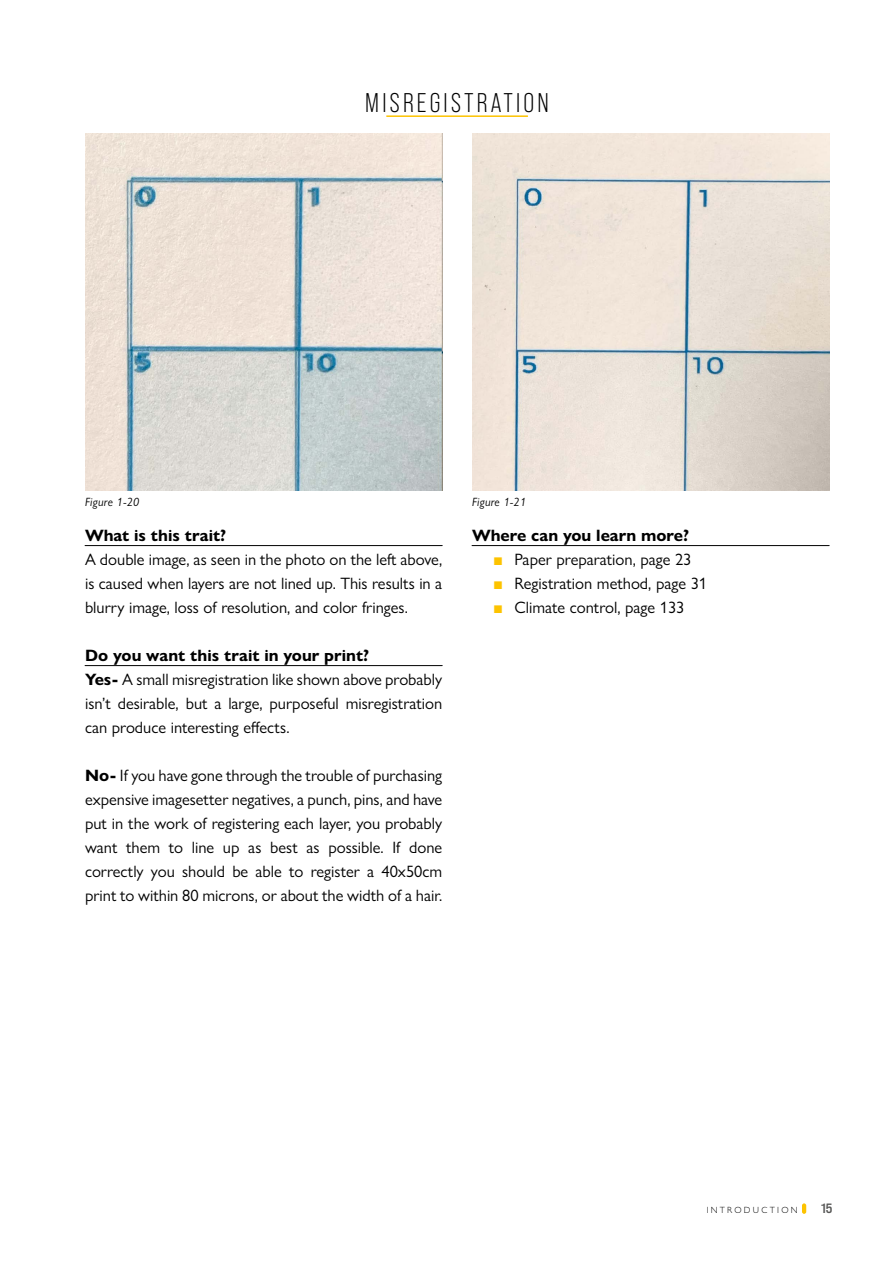
<style>
.page{position:relative;width:893px;height:1263px;background:#fff}
.page>*{position:absolute;margin:0;border:0;box-sizing:border-box;transform-origin:0 0}
.t1{font:27px "Bebas Neue Pro";letter-spacing:.12em;color:#000}
.t2{font:16.5px/24px "Gill Sans Nova";color:#000;text-align:justify}
.t3{font:700 16.5px "Gill Sans Nova";color:#000}
.t4{font:13.5px "Bebas Neue Pro Exp Bd";color:#575756}
.t5{font:italic 12px "Gill Sans Nova";letter-spacing:.025em;color:#000}
.t6{font:300 9px "Gill Sans Nova";color:#000}
.s1{font-weight:700}
.s2{color:#fdc300}
</style>
<div class="page">
<svg style="left:802px;top:1203px;width:4px;height:11px"></svg>
<hr style="left:85px;top:545px;width:357px;height:1px;background:#000">
<hr style="left:85px;top:665px;width:357px;height:1px;background:#000">
<hr style="left:472px;top:545px;width:357px;height:1px;background:#000">
<hr style="left:386px;top:115px;width:142px;height:2px;background:#fdc300">
<img style="left:85px;top:133px;width:357px;height:357px">
<img style="left:472px;top:133px;width:357px;height:357px">
<h1 class="t1" style="left:365px;top:88px;width:185px">MISREGISTRATION</h1>
<p class="t5" style="left:85px;top:495px;width:56px">Figure 1-20</p>
<p class="t5" style="left:472px;top:495px;width:56px">Figure 1-21</p>
<p class="t3" style="left:85px;top:525px;width:143px">What is this trait?</p>
<p class="t2" style="left:85px;top:547px;width:359px">A double image, as seen in the photo on the left above, is caused when layers are not lined up. This results in a blurry image, loss of resolution, and color fringes.</p>
<p class="t2" style="left:85px;top:643px;width:359px;text-align:left"><span class="s1">Do you want this trait in your print?<br>Yes-</span> A small misregistration like shown above probably isn’t desirable, but a large, purposeful misregistration can produce interesting effects.</p>
<p class="t2" style="left:85px;top:763px;width:359px"><span class="s1">No-</span> If you have gone through the trouble of purchasing expensive imagesetter negatives, a punch, pins, and have put in the work of registering each layer, you probably want them to line up as best as possible. If done correctly you should be able to register a 40x50cm print to within 80 microns, or about the width of a hair.</p>
<p class="t3" style="left:472px;top:525px;width:219px">Where can you learn more?</p>
<p class="t2" style="left:493px;top:547px;width:200px"><span class="s2">■</span> Paper preparation, page 23</p>
<p class="t2" style="left:493px;top:571px;width:215px"><span class="s2">■</span> Registration method, page 31</p>
<p class="t2" style="left:493px;top:595px;width:193px"><span class="s2">■</span> Climate control, page 133</p>
<p class="t6" style="left:707px;top:1204px;width:13px">INTRODUCTION</p>
<p class="t4" style="left:821px;top:1200px;width:13px">15</p>
</div>
